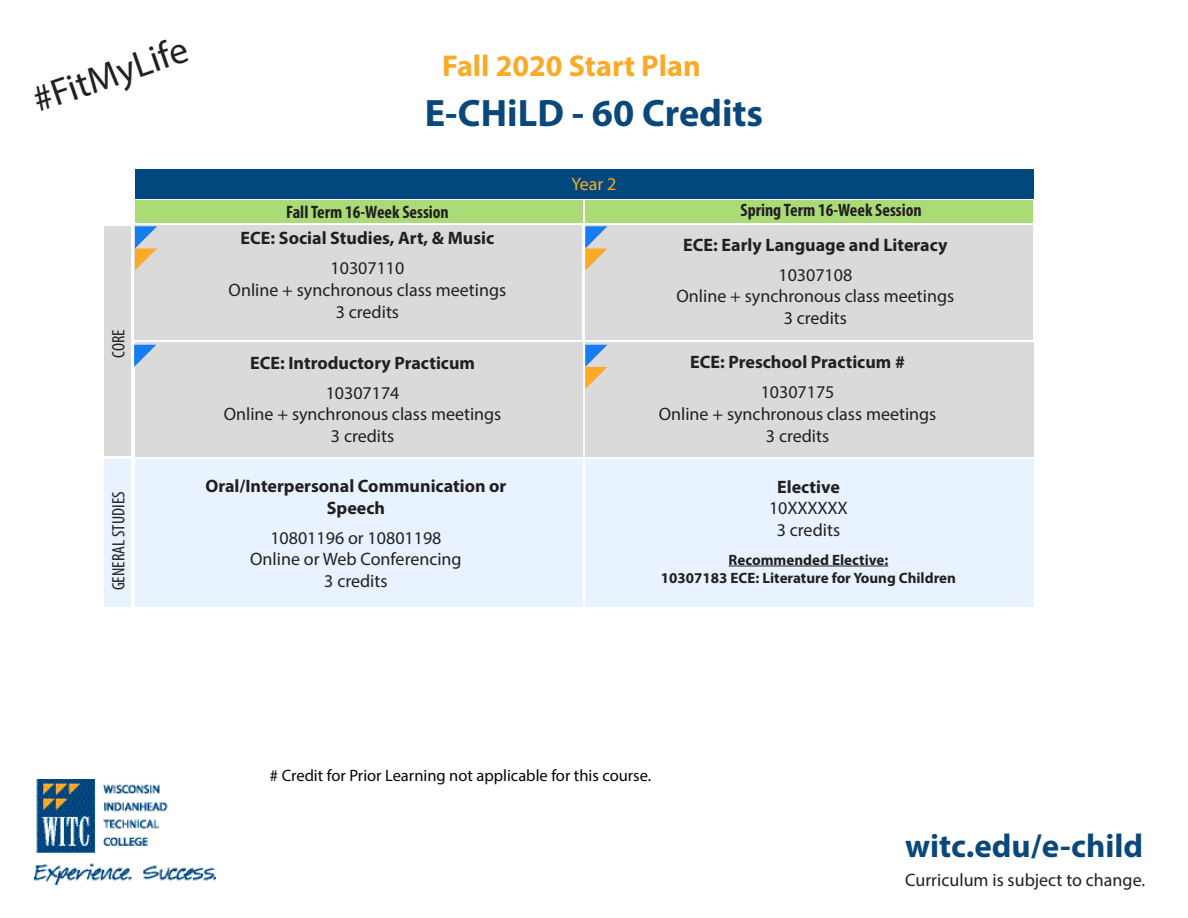
<style>
.page{position:relative;width:1188px;height:918px;background:#fff}
.page>*{position:absolute;margin:0;border:0;box-sizing:border-box;transform-origin:0 0}
.t1{font:700 38.25px "Myriad Pro";color:#0a487c}
.t2{font:37.65px "Myriad Pro";color:#231f20}
.t3{font:700 33px "Myriad Pro";color:#0a487c}
.t4{font:700 30.15px "Myriad Pro";color:#faaa27}
.t5{font:18px "Myriad Pro";color:#231f20}
.t6{font:700 18px/21.6px "Myriad Pro";color:#231f20;text-align:center}
.t7{font:700 condensed 18px "Myriad Pro";color:#231f20}
.t8{font:condensed 18px "Myriad Pro";color:#231f20}
.t9{font:18px "Myriad Pro";color:#faaa27}
.t10{font:16.5px "Myriad Pro";color:#040503}
.t11{font:700 15px "Myriad Pro";color:#231f20}
</style>
<div class="page">
<img style="left:35px;top:780px;width:181px;height:105px">
<div style="left:135px;top:169px;width:898px;height:29px;background:#00487e"></div>
<div style="left:135px;top:459px;width:447px;height:147px;background:#e8f3ff"></div>
<div style="left:585px;top:459px;width:448px;height:147px;background:#e8f3ff"></div>
<hr style="left:729px;top:566px;width:159px;height:1px;background:#231f20">
<div style="left:135px;top:200px;width:447px;height:22px;background:#abdb77"></div>
<div style="left:585px;top:200px;width:448px;height:22px;background:#abdb77"></div>
<div style="left:104px;top:226px;width:26px;height:230px;background:#dadada"></div>
<div style="left:104px;top:459px;width:26px;height:147px;background:#e8f3ff"></div>
<div style="left:134px;top:225px;width:448px;height:115px;background:#dadada"></div>
<div style="left:585px;top:342px;width:448px;height:114px;background:#dadada"></div>
<div style="left:135px;top:342px;width:447px;height:114px;background:#dadada"></div>
<div style="left:585px;top:225px;width:448px;height:115px;background:#dadada"></div>
<svg style="left:135px;top:226px;width:22px;height:45px"></svg>
<svg style="left:134px;top:345px;width:22px;height:22px"></svg>
<svg style="left:585px;top:226px;width:22px;height:45px"></svg>
<svg style="left:585px;top:345px;width:22px;height:44px"></svg>
<p class="t2" style="left:27px;top:78px;width:163px;rotate:-19deg">#FitMyLife</p>
<p class="t4" style="left:442px;top:46px;width:260px">Fall 2020 Start Plan</p>
<p class="t1" style="left:425px;top:88px;width:340px">E-CHiLD - 60 Credits</p>
<p class="t8" style="left:108px;top:358px;width:30px;rotate:-90deg">CORE</p>
<p class="t8" style="left:108px;top:590px;width:100px;rotate:-90deg">GENERAL STUDIES</p>
<p class="t9" style="left:572px;top:173px;width:46px">Year 2</p>
<p class="t7" style="left:286px;top:200px;width:164px">Fall Term 16-Week Session</p>
<p class="t7" style="left:740px;top:199px;width:183px">Spring Term 16-Week Session</p>
<p class="t6" style="left:241px;top:227px;width:255px">ECE: Social Studies, Art, &amp; Music</p>
<p class="t5" style="left:331px;top:257px;width:75px">10307110</p>
<p class="t5" style="left:229px;top:279px;width:279px">Online + synchronous class meetings</p>
<p class="t5" style="left:336px;top:301px;width:65px">3 credits</p>
<p class="t6" style="left:250px;top:351px;width:226px">ECE: Introductory Practicum</p>
<p class="t5" style="left:326px;top:382px;width:75px">10307174</p>
<p class="t5" style="left:224px;top:403px;width:279px">Online + synchronous class meetings</p>
<p class="t5" style="left:331px;top:425px;width:65px">3 credits</p>
<p class="t6" style="left:205px;top:475px;width:303px">Oral/Interpersonal Communication or<br>Speech</p>
<p class="t5" style="left:270px;top:527px;width:173px">10801196 or 10801198</p>
<p class="t5" style="left:250px;top:548px;width:213px">Online or Web Conferencing</p>
<p class="t5" style="left:324px;top:570px;width:65px">3 credits</p>
<p class="t6" style="left:683px;top:233px;width:266px">ECE: Early Language and Literacy</p>
<p class="t5" style="left:778px;top:264px;width:75px">10307108</p>
<p class="t5" style="left:677px;top:285px;width:279px">Online + synchronous class meetings</p>
<p class="t5" style="left:784px;top:307px;width:65px">3 credits</p>
<p class="t6" style="left:690px;top:351px;width:216px">ECE: Preschool Practicum #</p>
<p class="t5" style="left:761px;top:381px;width:75px">10307175</p>
<p class="t5" style="left:659px;top:403px;width:279px">Online + synchronous class meetings</p>
<p class="t5" style="left:766px;top:425px;width:65px">3 credits</p>
<p class="t6" style="left:777px;top:475px;width:64px">Elective</p>
<p class="t5" style="left:769px;top:497px;width:80px">10XXXXXX</p>
<p class="t5" style="left:777px;top:519px;width:65px">3 credits</p>
<p class="t11" style="left:729px;top:550px;width:161px">Recommended Elective:</p>
<p class="t11" style="left:661px;top:568px;width:297px">10307183 ECE: Literature for Young Children</p>
<p class="t10" style="left:270px;top:765px;width:383px"># Credit for Prior Learning not applicable for this course.</p>
<p class="t3" style="left:905px;top:824px;width:240px">witc.edu/e-child</p>
<p class="t5" style="left:905px;top:868px;width:242px">Curriculum is subject to change.</p>
</div>
